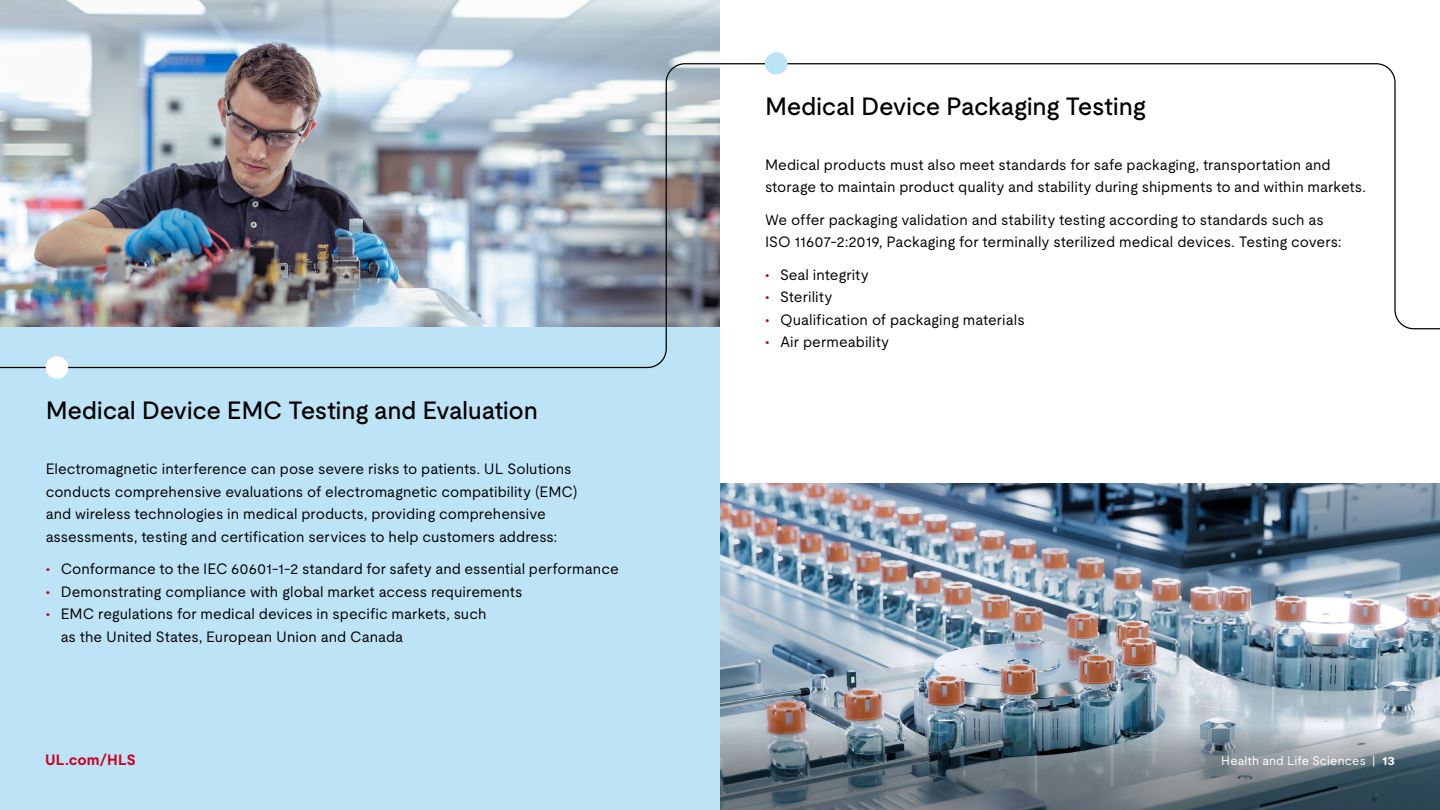
<style>
.page{position:relative;width:1440px;height:810px;background:#fff}
.page>*{position:absolute;margin:0;border:0;box-sizing:border-box;transform-origin:0 0}
.t1{font:500 25px "UL Moderat";letter-spacing:-.015em;color:#000}
.t2{font:15px/22.5px "UL Moderat";color:#000}
.t3{font:700 15px "UL Moderat";letter-spacing:.005em;color:#ca0123}
.t4{font:12.5px "UL Moderat";letter-spacing:.01em;color:#fff}
.s1{color:#ca0123}
.s2{font-weight:700}
</style>
<div class="page">
<div style="left:0;top:0;width:720px;height:810px;background:#bde3f7"></div>
<img style="left:0;top:0;width:720px;height:62px">
<img style="left:720px;top:484px;width:720px;height:242px">
<svg style="left:720px;top:726px;width:720px;height:84px;background:#687780"></svg>
<img style="left:0;top:62px;width:1440px;height:307px">
<div style="left:46px;top:356px;width:22px;height:23px;background:#fff;border-radius:50%"></div>
<div style="left:765px;top:52px;width:23px;height:23px;background:#bce4f7;border-radius:50%"></div>
<h1 class="t1" style="left:46px;top:391px;width:494px">Medical Device EMC Testing and Evaluation</h1>
<p class="t2" style="left:46px;top:457px;width:533px">Electromagnetic interference can pose severe risks to patients. UL Solutions conducts comprehensive evaluations of electromagnetic compatibility (EMC) and wireless technologies in medical products, providing comprehensive assessments, testing and certification services to help customers address:</p>
<p class="t2" style="left:46px;top:557px;width:575px"><span class="s1">•</span> Conformance to the IEC 60601-1-2 standard for safety and essential performance</p>
<p class="t2" style="left:46px;top:580px;width:478px"><span class="s1">•</span> Demonstrating compliance with global market access requirements</p>
<p class="t2" style="left:61px;top:602px;width:427px;text-indent:-15px"><span class="s1">•</span> EMC regulations for medical devices in specific markets, such as the United States, European Union and Canada</p>
<h1 class="t1" style="left:765px;top:86px;width:382px">Medical Device Packaging Testing</h1>
<p class="t2" style="left:765px;top:153px;width:602px">Medical products must also meet standards for safe packaging, transportation and storage to maintain product quality and stability during shipments to and within markets.</p>
<p class="t2" style="left:765px;top:208px;width:578px">We offer packaging validation and stability testing according to standards such as<br>ISO 11607-2:2019, Packaging for terminally sterilized medical devices. Testing covers:</p>
<p class="t2" style="left:765px;top:263px;width:105px"><span class="s1">•</span> Seal integrity</p>
<p class="t2" style="left:765px;top:285px;width:69px"><span class="s1">•</span> Sterility</p>
<p class="t2" style="left:765px;top:308px;width:261px"><span class="s1">•</span> Qualification of packaging materials</p>
<p class="t2" style="left:765px;top:330px;width:126px"><span class="s1">•</span> Air permeability</p>
<p class="t3" style="left:45px;top:748px;width:92px">UL.com/HLS</p>
<p class="t4" style="left:1221px;top:751px;width:175px">Health and Life Sciences | <span class="s2">13</span></p>
</div>
